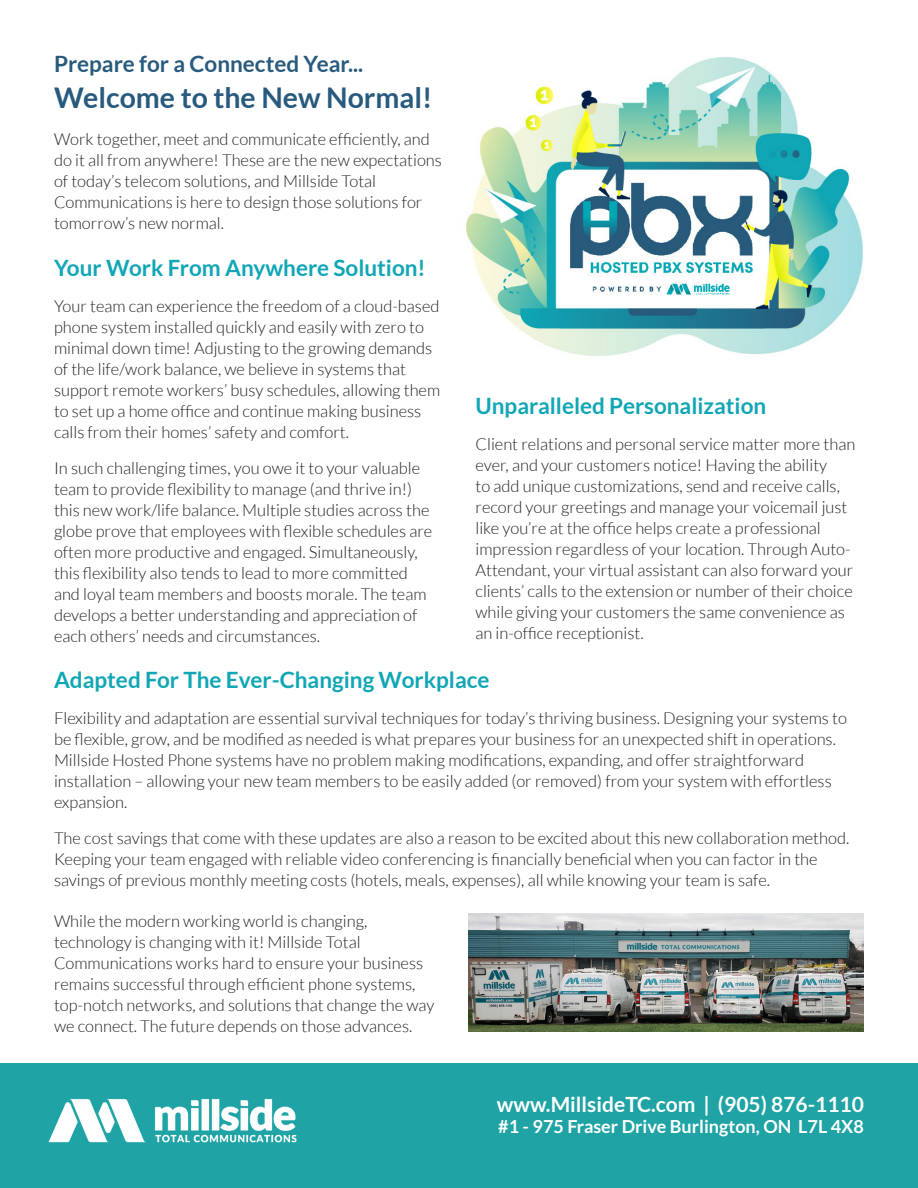
<style>
.page{position:relative;width:918px;height:1188px;background:#fff}
.page>*{position:absolute;margin:0;border:0;box-sizing:border-box;transform-origin:0 0}
.t1{font:700 28.5px "Lato";color:#285a7d}
.t2{font:700 22.5px "Lato";color:#10a6b5}
.t3{font:700 22.5px "Lato";color:#285a7d}
.t4{font:700 21px "Lato";color:#fff}
.t5{font:700 18px "Lato";color:#fff}
.t6{font:300 16.5px/21px "Lato";color:#231f20}
</style>
<div class="page">
<div style="left:0;top:1064px;width:918px;height:124px;background:#1fa3a5"></div>
<img style="left:466px;top:57px;width:397px;height:299px">
<img style="left:468px;top:914px;width:396px;height:118px">
<img style="left:48px;top:1098px;width:249px;height:45px">
<p class="t3" style="left:54px;top:51px;width:311px">Prepare for a Connected Year...</p>
<p class="t1" style="left:54px;top:81px;width:380px">Welcome to the New Normal!</p>
<p class="t6" style="left:54px;top:128px;width:389px">Work together, meet and communicate efficiently, and do it all from anywhere! These are the new expectations of today’s telecom solutions, and Millside Total Communications is here to design those solutions for tomorrow’s new normal.</p>
<p class="t2" style="left:54px;top:255px;width:373px">Your Work From Anywhere Solution!</p>
<p class="t6" style="left:54px;top:295px;width:388px">Your team can experience the freedom of a cloud-based phone system installed quickly and easily with zero to minimal down time! Adjusting to the growing demands of the life/work balance, we believe in systems that support remote workers’ busy schedules, allowing them to set up a home office and continue making business calls from their homes’ safety and comfort.</p>
<p class="t6" style="left:54px;top:457px;width:380px">In such challenging times, you owe it to your valuable team to provide flexibility to manage (and thrive in!) this new work/life balance. Multiple studies across the globe prove that employees with flexible schedules are often more productive and engaged. Simultaneously, this flexibility also tends to lead to more committed and loyal team members and boosts morale. The team develops a better understanding and appreciation of each others’ needs and circumstances.</p>
<p class="t2" style="left:476px;top:393px;width:292px">Unparalleled Personalization</p>
<p class="t6" style="left:476px;top:433px;width:381px">Client relations and personal service matter more than ever, and your customers notice! Having the ability<br>to add unique customizations, send and receive calls, record your greetings and manage your voicemail just like you’re at the office helps create a professional impression regardless of your location. Through Auto-Attendant, your virtual assistant can also forward your clients’ calls to the extension or number of their choice while giving your customers the same convenience as an in-office receptionist.</p>
<p class="t2" style="left:54px;top:667px;width:437px">Adapted For The Ever-Changing Workplace</p>
<p class="t6" style="left:54px;top:708px;width:795px">Flexibility and adaptation are essential survival techniques for today’s thriving business. Designing your systems to be flexible, grow, and be modified as needed is what prepares your business for an unexpected shift in operations.<br>Millside Hosted Phone systems have no problem making modifications, expanding, and offer straightforward installation – allowing your new team members to be easily added (or removed) from your system with effortless expansion.</p>
<p class="t6" style="left:54px;top:828px;width:797px">The cost savings that come with these updates are also a reason to be excited about this new collaboration method.<br>Keeping your team engaged with reliable video conferencing is financially beneficial when you can factor in the savings of previous monthly meeting costs (hotels, meals, expenses), all while knowing your team is safe.</p>
<p class="t6" style="left:54px;top:911px;width:382px">While the modern working world is changing, technology is changing with it! Millside Total Communications works hard to ensure your business remains successful through efficient phone systems, top-notch networks, and solutions that change the way we connect. The future depends on those advances.</p>
<p class="t4" style="left:497px;top:1092px;width:369px">www.MillsideTC.com | (905) 876-1110</p>
<p class="t5" style="left:498px;top:1116px;width:367px">#1 - 975 Fraser Drive Burlington, ON L7L 4X8</p>
</div>
